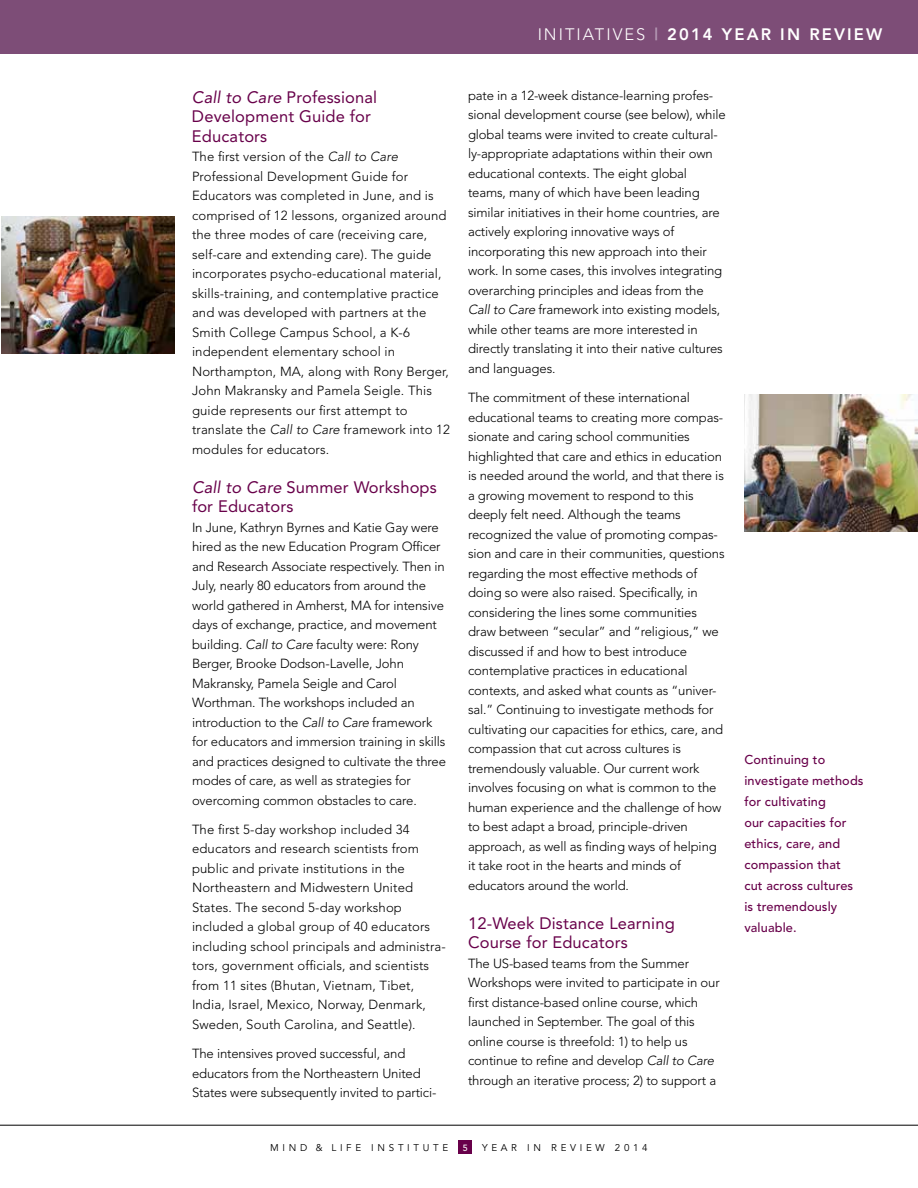
<style>
.page{position:relative;width:918px;height:1188px;background:#fff}
.page>*{position:absolute;margin:0;border:0;box-sizing:border-box;transform-origin:0 0}
.t1{font:16.5px/19.5px "Avenir";letter-spacing:.01em;color:#68004a}
.t2{font:800 16.5px "Avenir";letter-spacing:.13em;color:#fff}
.t3{font:300 13.2px/19.5px "Avenir";letter-spacing:-.01em;color:#000}
.t4{font:300 13.2px/19.5px "Avenir";letter-spacing:.01em;color:#000}
.t5{font:500 12.75px/21px "Avenir";letter-spacing:.01em;color:#68004a}
.t6{font:9.75px "Avenir";letter-spacing:.38em;color:#000}
.t7{font:500 9px "Avenir";color:#fff}
.s1{font-weight:300}
.s2{color:#b296b2}
.s3{font-style:italic}
</style>
<div class="page">
<hr style="left:0;top:1125px;width:918px;height:1px;background:#000">
<div style="left:459px;top:1141px;width:13px;height:13px;background:#68004a"></div>
<div style="left:0;top:0;width:918px;height:54px;background:#7d4d77"></div>
<img style="left:1px;top:216px;width:174px;height:138px">
<img style="left:744px;top:394px;width:174px;height:138px">
<p class="t2" style="left:538px;top:24px;width:346px"><span class="s1">INITIATIVES</span> <span class="s2">|</span> 2014 YEAR IN REVIEW</p>
<p class="t1" style="left:192px;top:87px;width:187px"><span class="s3">Call to Care</span> Professional<br>Development Guide for<br>Educators</p>
<p class="t4" style="left:192px;top:147px;width:260px">The first version of the <span class="s3">Call to Care </span>Professional Development Guide for Educators was completed in June, and is comprised of 12 lessons, organized around the three modes of care (receiving care, self-care and extending care). The guide incorporates psycho-educational material, skills-training, and contemplative practice and was developed with partners at the Smith College Campus School, a K-6 independent elementary school in Northampton, MA, along with Rony Berger, John Makransky and Pamela Seigle. This guide represents our first attempt to translate the <span class="s3">Call to Care</span> framework into 12 modules for educators.</p>
<p class="t1" style="left:192px;top:477px;width:246px"><span class="s3">Call to Care</span> Summer Workshops for Educators</p>
<p class="t3" style="left:192px;top:517px;width:256px">In June, Kathryn Byrnes and Katie Gay were hired as the new Education Program Officer and Research Associate respectively. Then in July, nearly 80 educators from around the world gathered in Amherst, MA for intensive days of exchange, practice, and movement building. <span class="s3">Call to Care</span> faculty were: Rony Berger, Brooke Dodson-Lavelle, John Makransky, Pamela Seigle and Carol Worthman. The workshops included an introduction to the <span class="s3">Call to Care</span> framework for educators and immersion training in skills and practices designed to cultivate the three modes of care, as well as strategies for overcoming common obstacles to care.</p>
<p class="t4" style="left:192px;top:820px;width:255px">The first 5-day workshop included 34 educators and research scientists from public and private institutions in the Northeastern and Midwestern United States. The second 5-day workshop included a global group of 40 educators including school principals and administra&shy;tors, government officials, and scientists from 11 sites (Bhutan, Vietnam, Tibet, India, Israel, Mexico, Norway, Denmark, Sweden, South Carolina, and Seattle).</p>
<p class="t3" style="left:192px;top:1044px;width:246px">The intensives proved successful, and educators from the Northeastern United<br>States were subsequently invited to partici-</p>
<p class="t3" style="left:468px;top:86px;width:259px">pate in a 12-week distance-learning profes&shy;sional development course (see below), while global teams were invited to create cultural&shy;ly-appropriate adaptations within their own educational contexts. The eight global teams, many of which have been leading similar initiatives in their home countries, are actively exploring innovative ways of incorporating this new approach into their work. In some cases, this involves integrating overarching principles and ideas from the <span class="s3">Call to Care</span> framework into existing models, while other teams are more interested in directly translating it into their native cultures and languages.</p>
<p class="t3" style="left:468px;top:388px;width:258px">The commitment of these international educational teams to creating more compas&shy;sionate and caring school communities highlighted that care and ethics in education is needed around the world, and that there is a growing movement to respond to this deeply felt need. Although the teams recognized the value of promoting compas&shy;sion and care in their communities, questions regarding the most effective methods of doing so were also raised. Specifically, in considering the lines some communities draw between “secular” and “religious,” we discussed if and how to best introduce contemplative practices in educational contexts, and asked what counts as “univer&shy;sal.” Continuing to investigate methods for cultivating our capacities for ethics, care, and compassion that cut across cultures is tremendously valuable. Our current work involves focusing on what is common to the human experience and the challenge of how to best adapt a broad, principle-driven approach, as well as finding ways of helping it take root in the hearts and minds of educators around the world.</p>
<p class="t1" style="left:468px;top:913px;width:208px">12-Week Distance Learning<br>Course for Educators</p>
<p class="t3" style="left:468px;top:953px;width:253px">The US-based teams from the Summer Workshops were invited to participate in our first distance-based online course, which launched in September. The goal of this online course is threefold: 1) to help us continue to refine and develop <span class="s3">Call to Care </span>through an iterative process; 2) to support a</p>
<p class="t5" style="left:744px;top:749px;width:121px">Continuing to investigate methods for cultivating<br>our capacities for ethics, care, and compassion that<br>cut across cultures is tremendously valuable.</p>
<p class="t6" style="left:270px;top:1142px;width:180px">MIND &amp; LIFE INSTITUTE</p>
<p class="t7" style="left:463px;top:1142px;width:7px">5</p>
<p class="t6" style="left:482px;top:1142px;width:167px">YEAR IN REVIEW 2014</p>
</div>
